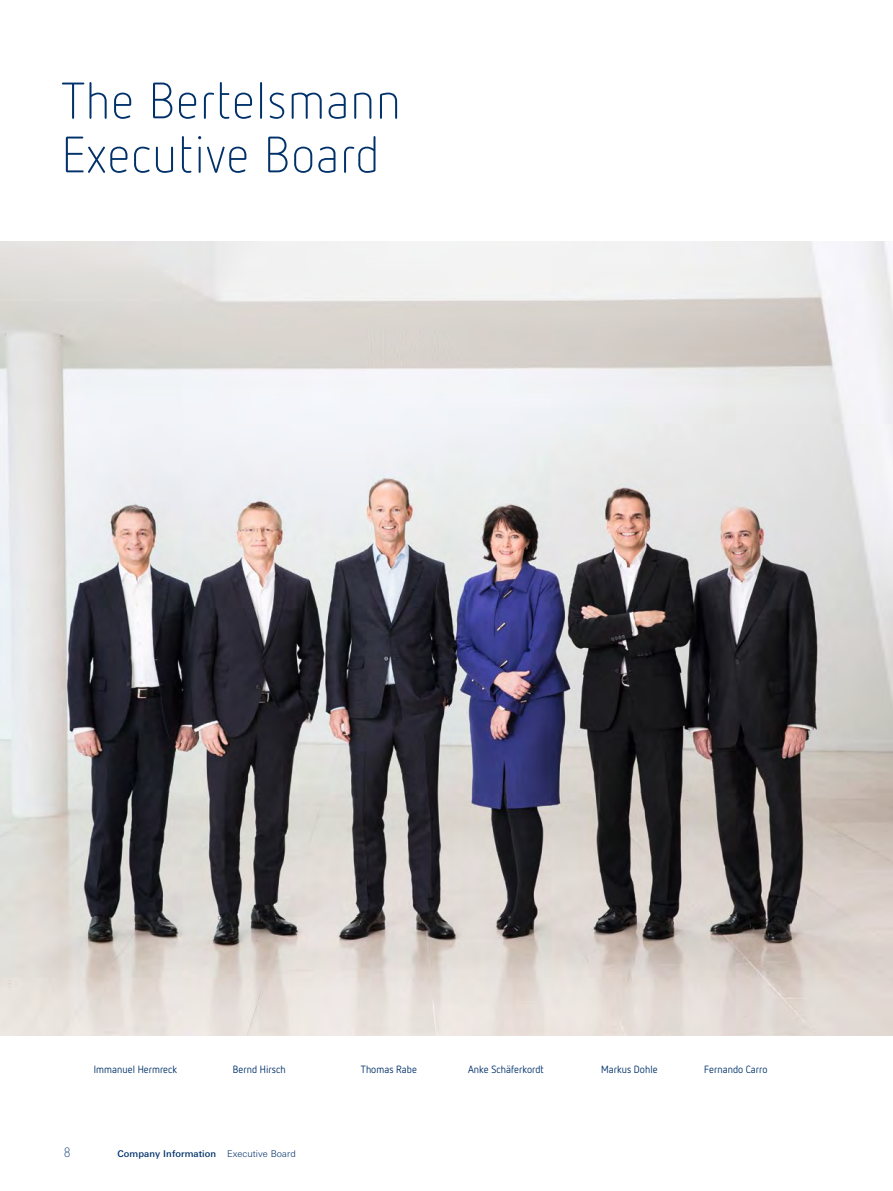
<style>
.page{position:relative;width:893px;height:1191px;background:#fff}
.page>*{position:absolute;margin:0;border:0;box-sizing:border-box;transform-origin:0 0}
.t1{font:300 51px/54px "Netto OT";letter-spacing:.02em;color:#00316a}
.t2{font:300 13.5px "Netto OT";color:#00316a}
.t3{font:10.5px "Netto OT";letter-spacing:.005em;color:#00316a}
.t4{font:500 9.3px "LT Univers Basic";letter-spacing:.01em;color:#00316a}
.s1{font-weight:300}
</style>
<div class="page">
<img style="left:0;top:241px;width:893px;height:794px">
<h1 class="t1" style="left:62px;top:73px;width:341px">The Bertelsmann<br>Executive Board</h1>
<p class="t3" style="left:94px;top:1062px;width:85px">Immanuel Hermreck</p>
<p class="t3" style="left:233px;top:1062px;width:54px">Bernd Hirsch</p>
<p class="t3" style="left:361px;top:1062px;width:57px">Thomas Rabe</p>
<p class="t3" style="left:468px;top:1062px;width:77px">Anke Schäferkordt</p>
<p class="t3" style="left:601px;top:1062px;width:58px">Markus Dohle</p>
<p class="t3" style="left:704px;top:1062px;width:65px">Fernando Carro</p>
<p class="t2" style="left:64px;top:1144px;width:8px">8</p>
<p class="t4" style="left:117px;top:1148px;width:180px">Company Information <span class="s1">Executive Board</span></p>
</div>
